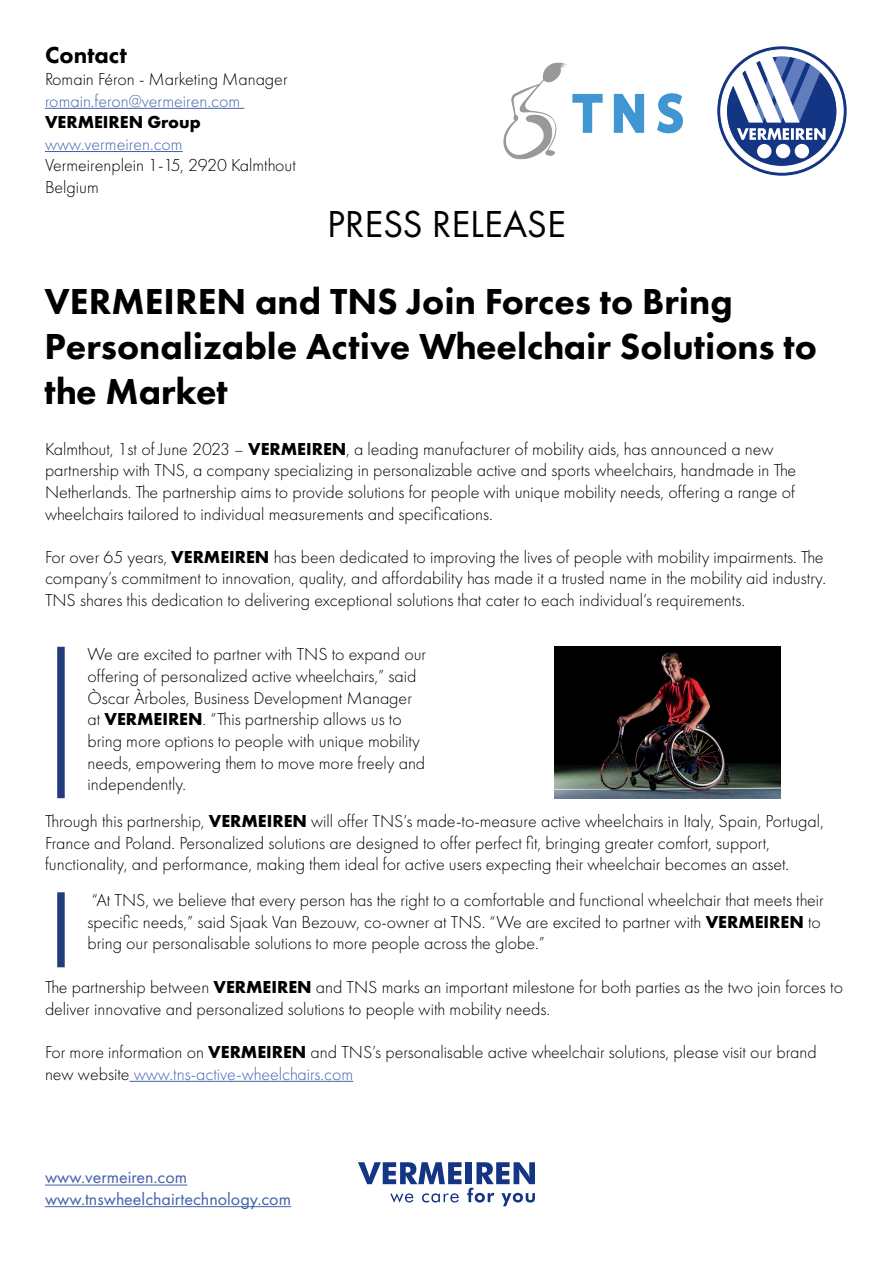
<style>
.page{position:relative;width:893px;height:1263px;background:#fff}
.page>*{position:absolute;margin:0;border:0;box-sizing:border-box;transform-origin:0 0}
.t1{font:39px "Futura PT";color:#000001}
.t2{font:800 37.5px/45px "Futura PT";color:#000001}
.t3{font:800 24px "Futura PT";color:#000001}
.t4{font:300 18px/21.6px "Futura PT";color:#000001}
.t5{font:18px/21.6px "Futura PT";color:#4261ad}
.t6{font:300 18px "Futura PT";color:#4261ad}
.t7{font:700 18px "Futura PT";color:#000001}
.s1{font-weight:700}
.s2{color:#4261ad}
</style>
<div class="page">
<svg style="left:358px;top:1162px;width:177px;height:44px"></svg>
<svg style="left:720px;top:49px;width:124px;height:124px"></svg>
<hr style="left:45px;top:108px;width:199px;height:1px;background:#4261ad">
<hr style="left:45px;top:151px;width:138px;height:1px;background:#4261ad">
<div style="left:57px;top:647px;width:8px;height:151px;background:#233d7c"></div>
<hr style="left:130px;top:1081px;width:223px;height:1px;background:#4261ad">
<div style="left:57px;top:892px;width:8px;height:75px;background:#233d7c"></div>
<hr style="left:45px;top:1184px;width:142px;height:1px;background:#4261ad">
<hr style="left:45px;top:1206px;width:246px;height:1px;background:#4261ad">
<img style="left:554px;top:647px;width:227px;height:151px">
<img style="left:503px;top:62px;width:180px;height:98px">
<h3 class="t3" style="left:45px;top:40px;width:83px">Contact</h3>
<p class="t4" style="left:45px;top:68px;width:244px">Romain Féron - Marketing Manager</p>
<p class="t6" style="left:45px;top:90px;width:197px">romain.feron@vermeiren.com</p>
<p class="t7" style="left:45px;top:110px;width:157px">VERMEIREN Group</p>
<p class="t6" style="left:45px;top:134px;width:139px">www.vermeiren.com</p>
<p class="t4" style="left:45px;top:155px;width:252px">Vermeirenplein 1-15, 2920 Kalmthout<br>Belgium</p>
<h1 class="t1" style="left:327px;top:201px;width:240px">PRESS RELEASE</h1>
<h2 class="t2" style="left:44px;top:278px;width:774px">VERMEIREN and TNS Join Forces to Bring<br>Personalizable Active Wheelchair Solutions to the Market</h2>
<p class="t4" style="left:45px;top:438px;width:753px">Kalmthout, 1st of June 2023 – <span class="s1">VERMEIREN</span>, a leading manufacturer of mobility aids, has announced a new partnership with TNS, a company specializing in personalizable active and sports wheelchairs, handmade in The Netherlands. The partnership aims to provide solutions for people with unique mobility needs, offering a range of wheelchairs tailored to individual measurements and specifications.</p>
<p class="t4" style="left:45px;top:546px;width:782px">For over 65 years, <span class="s1">VERMEIREN</span> has been dedicated to improving the lives of people with mobility impairments. The company’s commitment to innovation, quality, and affordability has made it a trusted name in the mobility aid industry.<br>TNS shares this dedication to delivering exceptional solutions that cater to each individual’s requirements.</p>
<p class="t4" style="left:87px;top:644px;width:340px">We are excited to partner with TNS to expand our offering of personalized active wheelchairs,” said Òscar Àrboles, Business Development Manager at <span class="s1">VERMEIREN</span>. “This partnership allows us to bring more options to people with unique mobility needs, empowering them to move more freely and independently.</p>
<p class="t4" style="left:45px;top:810px;width:780px">Through this partnership, <span class="s1">VERMEIREN</span> will offer TNS’s made-to-measure active wheelchairs in Italy, Spain, Portugal,<br>France and Poland. Personalized solutions are designed to offer perfect fit, bringing greater comfort, support, functionality, and performance, making them ideal for active users expecting their wheelchair becomes an asset.</p>
<p class="t4" style="left:87px;top:889px;width:738px">“At TNS, we believe that every person has the right to a comfortable and functional wheelchair that meets their specific needs,” said Sjaak Van Bezouw, co-owner at TNS. “We are excited to partner with <span class="s1">VERMEIREN</span> to bring our personalisable solutions to more people across the globe.”</p>
<p class="t4" style="left:45px;top:976px;width:799px">The partnership between <span class="s1">VERMEIREN</span> and TNS marks an important milestone for both parties as the two join forces to deliver innovative and personalized solutions to people with mobility needs.</p>
<p class="t4" style="left:45px;top:1041px;width:773px">For more information on <span class="s1">VERMEIREN</span> and TNS’s personalisable active wheelchair solutions, please visit our brand new website <span class="s2">www.tns-active-wheelchairs.com</span></p>
<p class="t5" style="left:45px;top:1166px;width:248px">www.vermeiren.com www.tnswheelchairtechnology.com</p>
</div>
